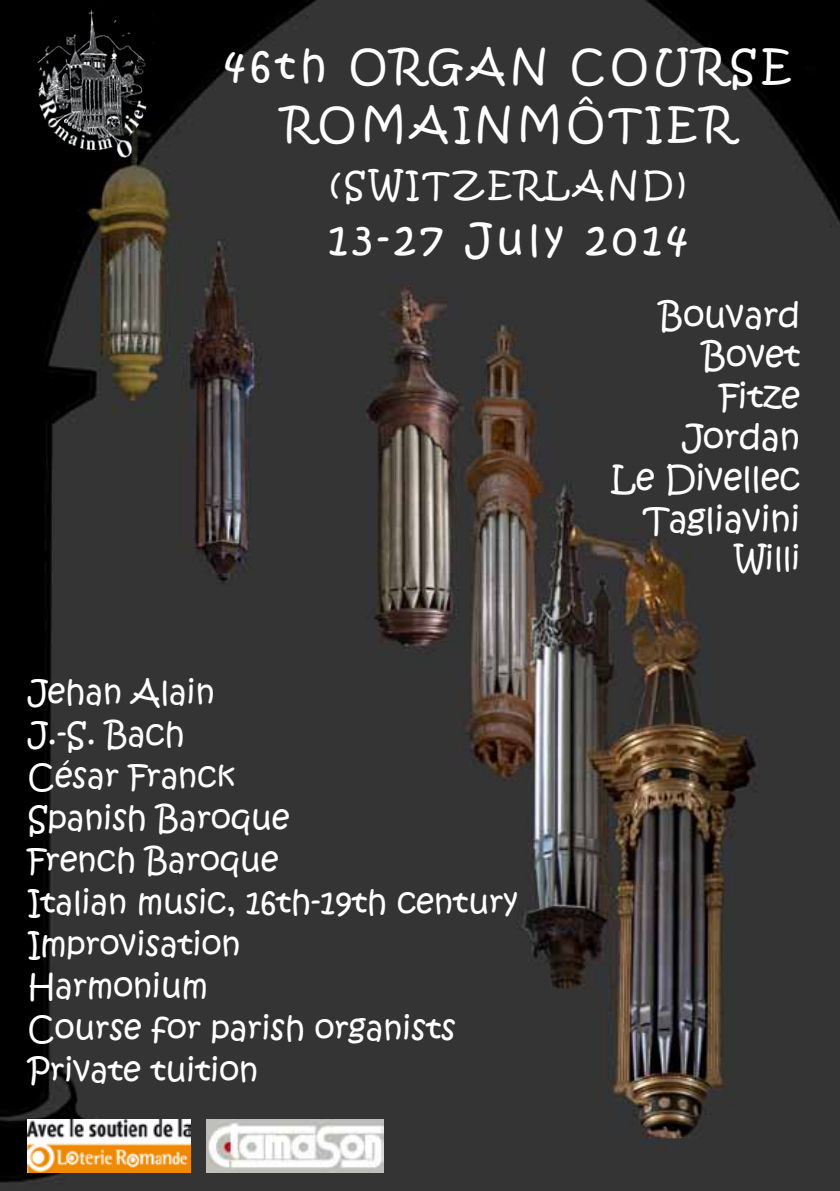
<style>
.page{position:relative;width:840px;height:1191px;background:#fff}
.page>*{position:absolute;margin:0;border:0;box-sizing:border-box;transform-origin:0 0}
.t1{font:42px/58px "Kristen ITC";letter-spacing:.12em;color:#fff;text-align:center}
.t2{font:34px/40.8px "Kristen ITC";color:#fff;text-align:right}
.t3{font:34px "Kristen ITC";letter-spacing:.12em;color:#fff}
.t4{font:32px/42px "Kristen ITC";color:#fff}
</style>
<div class="page">
<img style="left:0;top:0;width:839px;height:1191px">
<img style="left:15px;top:0;width:148px;height:181px">
<img style="left:207px;top:1119px;width:176px;height:53px">
<img style="left:28px;top:1119px;width:162px;height:53px">
<h1 class="t1" style="left:224px;top:37px;width:568px">46th ORGAN COURSE<br>ROMAINMÔTIER</h1>
<p class="t3" style="left:329px;top:162px;width:358px">(SWITZERLAND)</p>
<h1 class="t1" style="left:328px;top:211px;width:360px">13-27 July 2014</h1>
<p class="t4" style="left:28px;top:672px;width:491px">Jehan Alain<br>J.-S. Bach<br>César Franck<br>Spanish Baroque<br>French Baroque<br>Italian music, 16th-19th century<br>Improvisation<br>Harmonium<br>Course for parish organists<br>Private tuition</p>
<p class="t2" style="left:611px;top:295px;width:190px">Bouvard<br>Bovet<br>Fitze<br>Jordan<br>Le Divellec<br>Tagliavini</p>
<p class="t4" style="left:734px;top:538px;width:67px">Willi</p>
</div>
